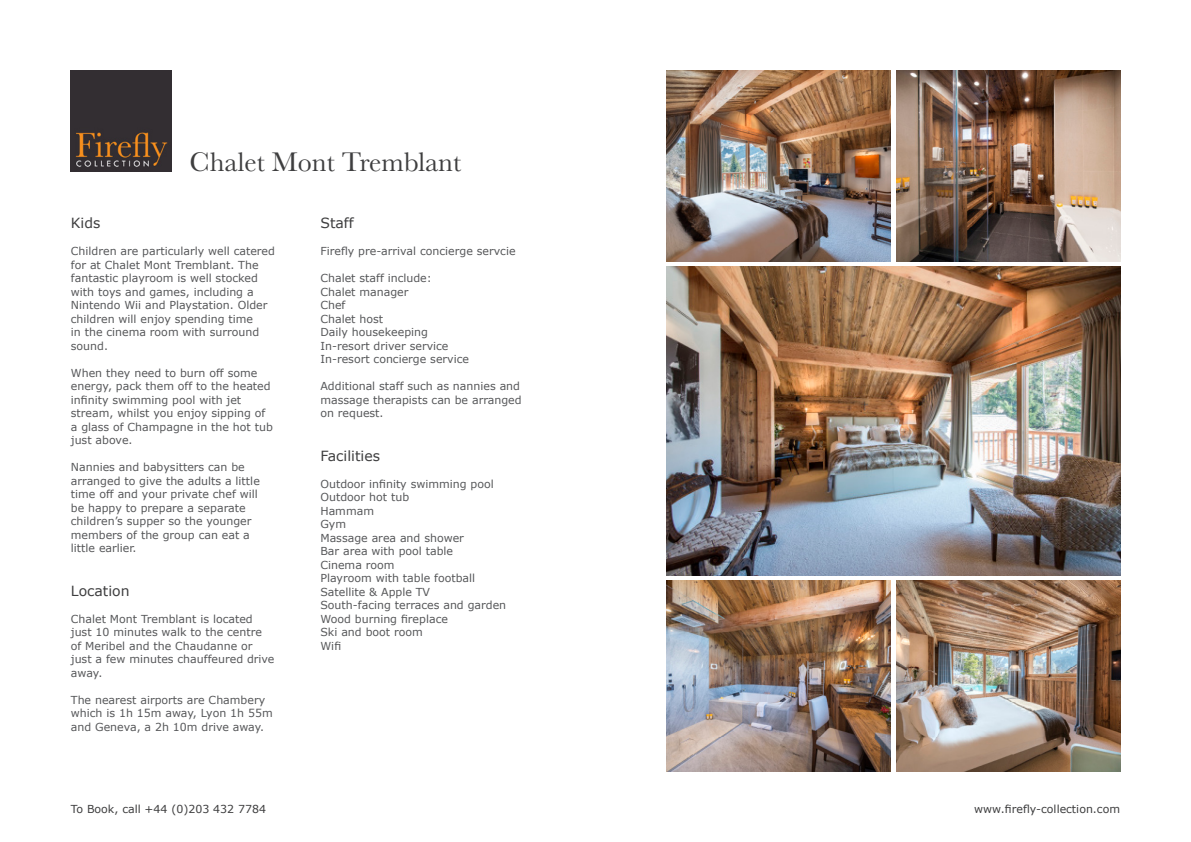
<style>
.page{position:relative;width:1191px;height:842px;background:#fff}
.page>*{position:absolute;margin:0;border:0;box-sizing:border-box;transform-origin:0 0}
.t1{font:28px "Baskerville";color:#3e3e3f}
.t2{font:14px "Verdana";color:#3e3e3f}
.t3{font:11px/13.5px "Verdana";color:#57585a}
.t4{font:11px "Verdana";color:#3e3e3f}
</style>
<div class="page">
<img style="left:71px;top:71px;width:101px;height:101px">
<img style="left:666px;top:71px;width:224px;height:190px">
<img style="left:666px;top:267px;width:454px;height:308px">
<img style="left:896px;top:581px;width:224px;height:190px">
<img style="left:896px;top:71px;width:224px;height:190px">
<img style="left:666px;top:581px;width:224px;height:190px">
<p class="t1" style="left:190px;top:145px;width:273px">Chalet Mont Tremblant</p>
<p class="t2" style="left:71px;top:214px;width:31px">Kids</p>
<p class="t3" style="left:71px;top:244px;width:206px">Children are particularly well catered for at Chalet Mont Tremblant. The fantastic playroom is well stocked with toys and games, including a<br>Nintendo Wii and Playstation. Older children will enjoy spending time<br>in the cinema room with surround sound.</p>
<p class="t3" style="left:71px;top:366px;width:203px">When they need to burn off some energy, pack them off to the heated infinity swimming pool with jet stream, whilst you enjoy sipping of a glass of Champagne in the hot tub just above.</p>
<p class="t3" style="left:71px;top:460px;width:190px">Nannies and babysitters can be arranged to give the adults a little time off and your private chef will be happy to prepare a separate children’s supper so the younger members of the group can eat a little earlier.</p>
<p class="t2" style="left:71px;top:582px;width:60px">Location</p>
<p class="t3" style="left:71px;top:612px;width:205px">Chalet Mont Tremblant is located just 10 minutes walk to the centre of Meribel and the Chaudanne or just a few minutes chauffeured drive away.</p>
<p class="t3" style="left:71px;top:693px;width:203px">The nearest airports are Chambery which is 1h 15m away, Lyon 1h 55m and Geneva, a 2h 10m drive away.</p>
<p class="t4" style="left:71px;top:802px;width:197px">To Book, call +44 (0)203 432 7784</p>
<p class="t2" style="left:320px;top:214px;width:35px">Staff</p>
<p class="t3" style="left:320px;top:244px;width:197px">Firefly pre-arrival concierge servcie</p>
<p class="t3" style="left:320px;top:271px;width:113px">Chalet staff include:</p>
<p class="t3" style="left:320px;top:285px;width:90px">Chalet manager</p>
<p class="t3" style="left:320px;top:298px;width:27px">Chef</p>
<p class="t3" style="left:320px;top:312px;width:64px">Chalet host</p>
<p class="t3" style="left:320px;top:325px;width:109px">Daily housekeeping</p>
<p class="t3" style="left:320px;top:339px;width:130px">In-resort driver service</p>
<p class="t3" style="left:320px;top:352px;width:150px">In-resort concierge service</p>
<p class="t3" style="left:320px;top:379px;width:203px">Additional staff such as nannies and massage therapists can be arranged on request.</p>
<p class="t2" style="left:320px;top:447px;width:61px">Facilities</p>
<p class="t3" style="left:320px;top:477px;width:175px">Outdoor infinity swimming pool</p>
<p class="t3" style="left:320px;top:491px;width:90px">Outdoor hot tub</p>
<p class="t3" style="left:320px;top:504px;width:55px">Hammam</p>
<p class="t3" style="left:320px;top:518px;width:27px">Gym</p>
<p class="t3" style="left:320px;top:531px;width:145px">Massage area and shower</p>
<p class="t3" style="left:320px;top:545px;width:134px">Bar area with pool table</p>
<p class="t3" style="left:320px;top:558px;width:76px">Cinema room</p>
<p class="t3" style="left:320px;top:572px;width:156px">Playroom with table football</p>
<p class="t3" style="left:320px;top:585px;width:111px">Satellite &amp; Apple TV</p>
<p class="t3" style="left:320px;top:599px;width:187px">South-facing terraces and garden</p>
<p class="t3" style="left:320px;top:612px;width:129px">Wood burning fireplace</p>
<p class="t3" style="left:320px;top:626px;width:104px">Ski and boot room</p>
<p class="t3" style="left:320px;top:639px;width:22px">Wifi</p>
<p class="t4" style="left:974px;top:802px;width:147px">www.firefly-collection.com</p>
</div>
